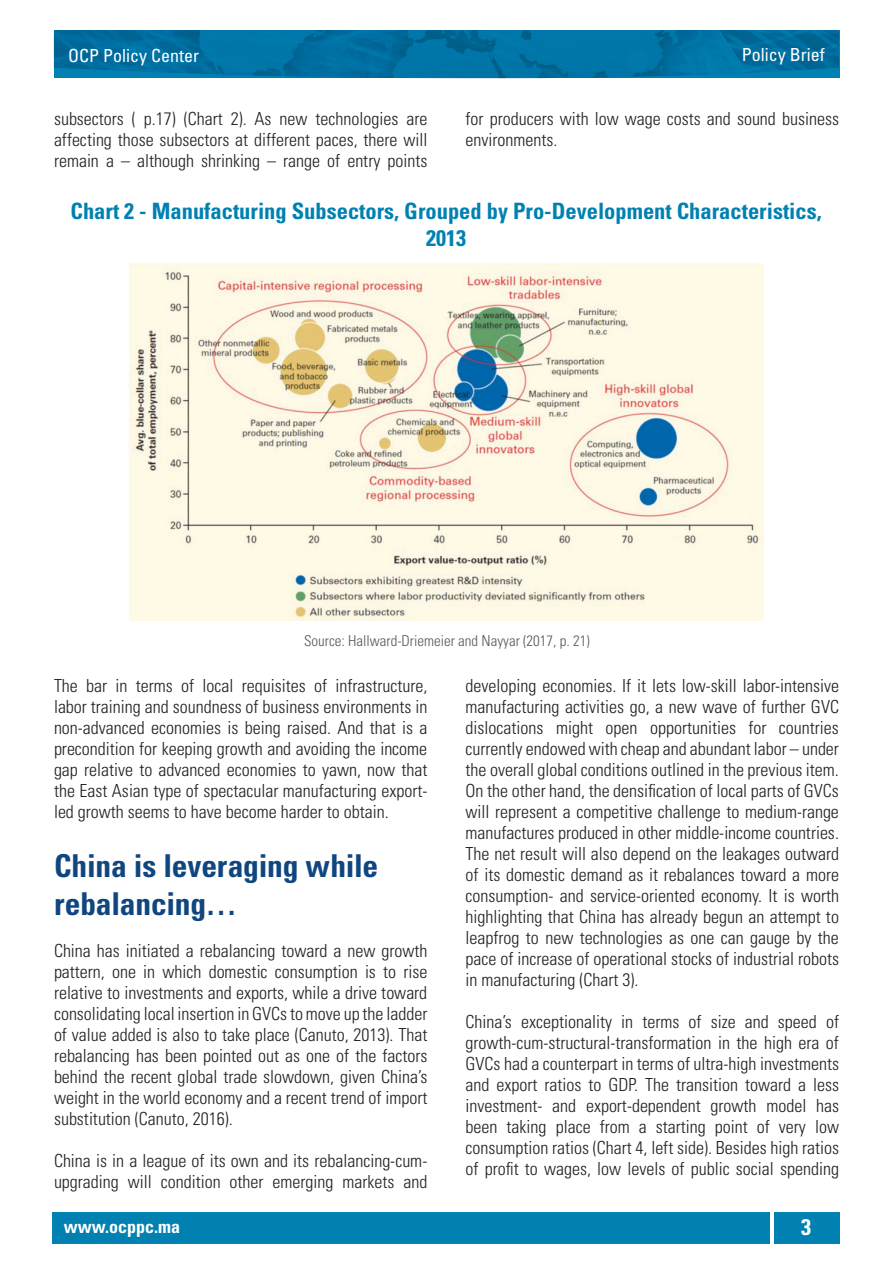
<style>
.page{position:relative;width:893px;height:1263px;background:#fff}
.page>*{position:absolute;margin:0;border:0;box-sizing:border-box;transform-origin:0 0}
.G__Titre{font:700 condensed 31.5px/37.8px "Univers LT Std";letter-spacing:-.005em;color:#0f467f}
.P__Titre{font:700 condensed 22.5px/27px "Univers LT Std";color:#0081b2;text-align:center}
.t1{font:700 condensed 22.5px "Univers LT Std";color:#fff}
.Texte{font:300 condensed 18px/21px "Univers LT Std";color:#231f20;text-align:justify}
.t2{font:condensed 18px "Univers LT Std";color:#fff}
.t3{font:700 condensed 18px "Univers LT Std";color:#fff}
.Source{font:300 condensed 15px "Univers LT Std";color:#59585c}
</style>
<div class="page">
<div style="left:52px;top:1212px;width:718px;height:31px;background:#0081b2"></div>
<div style="left:774px;top:1212px;width:65px;height:31px;background:#0081b2"></div>
<img style="left:54px;top:30px;width:785px;height:49px">
<img style="left:129px;top:264px;width:635px;height:357px">
<p class="t2" style="left:68px;top:44px;width:133px">OCP Policy Center</p>
<p class="t2" style="left:742px;top:43px;width:84px">Policy Brief</p>
<p class="Texte" style="left:54px;top:108px;width:375px">subsectors ( p.17) (Chart 2). As new technologies are affecting those subsectors at different paces, there will remain a – although shrinking – range of entry points</p>
<p class="Texte" style="left:466px;top:108px;width:375px">for producers with low wage costs and sound business environments.</p>
<p class="P__Titre" style="left:71px;top:198px;width:753px">Chart 2 - Manufacturing Subsectors, Grouped by Pro-Development Characteristics,<br>2013</p>
<p class="Source" style="left:304px;top:631px;width:287px">Source: Hallward-Driemeier and Nayyar (2017, p. 21)</p>
<p class="Texte" style="left:54px;top:675px;width:375px">The bar in terms of local requisites of infrastructure, labor training and soundness of business environments in non-advanced economies is being raised. And that is a precondition for keeping growth and avoiding the income gap relative to advanced economies to yawn, now that the East Asian type of spectacular manufacturing export&shy;led growth seems to have become harder to obtain.</p>
<p class="G__Titre" style="left:54px;top:847px;width:326px">China is leveraging while rebalancing…</p>
<p class="Texte" style="left:54px;top:940px;width:375px">China has initiated a rebalancing toward a new growth pattern, one in which domestic consumption is to rise relative to investments and exports, while a drive toward consolidating local insertion in GVCs to move up the ladder of value added is also to take place (Canuto, 2013). That rebalancing has been pointed out as one of the factors behind the recent global trade slowdown, given China’s weight in the world economy and a recent trend of import substitution (Canuto, 2016).</p>
<p class="Texte" style="left:54px;top:1150px;width:375px">China is in a league of its own and its rebalancing-cum&shy;upgrading will condition other emerging markets and</p>
<p class="Texte" style="left:466px;top:675px;width:375px">developing economies. If it lets low-skill labor-intensive manufacturing activities go, a new wave of further GVC dislocations might open opportunities for countries currently endowed with cheap and abundant labor – under the overall global conditions outlined in the previous item.<br>On the other hand, the densification of local parts of GVCs will represent a competitive challenge to medium-range manufactures produced in other middle-income countries.<br>The net result will also depend on the leakages outward of its domestic demand as it rebalances toward a more consumption- and service-oriented economy. It is worth highlighting that China has already begun an attempt to leapfrog to new technologies as one can gauge by the pace of increase of operational stocks of industrial robots in manufacturing (Chart 3).</p>
<p class="Texte" style="left:466px;top:1011px;width:375px">China’s exceptionality in terms of size and speed of growth-cum-structural-transformation in the high era of GVCs had a counterpart in terms of ultra-high investments and export ratios to GDP. The transition toward a less investment- and export-dependent growth model has been taking place from a starting point of very low consumption ratios (Chart 4, left side). Besides high ratios of profit to wages, low levels of public social spending</p>
<p class="t3" style="left:64px;top:1216px;width:118px">www.ocppc.ma</p>
<p class="t1" style="left:801px;top:1214px;width:11px">3</p>
</div>
